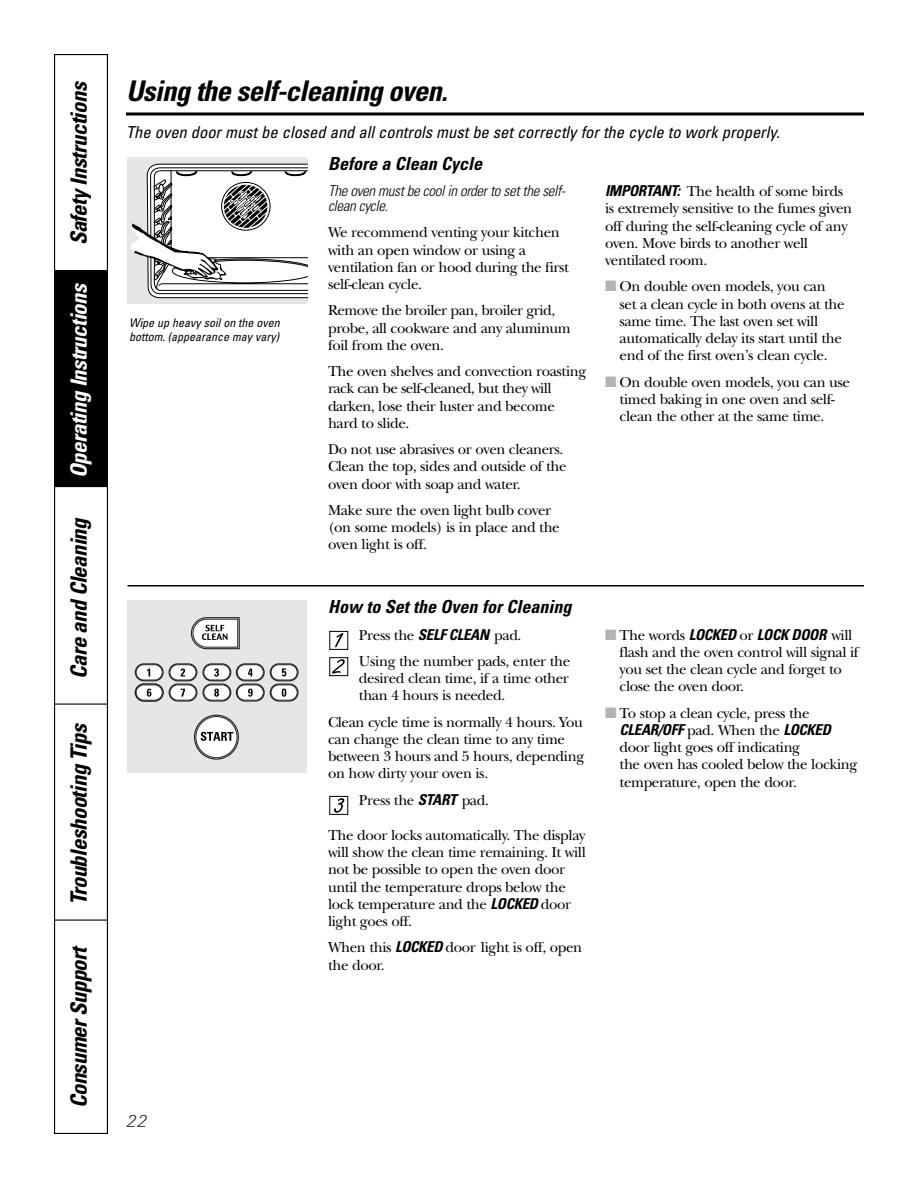
<style>
.page{position:relative;width:918px;height:1188px;background:#fff}
.page>*{position:absolute;margin:0;border:0;box-sizing:border-box;transform-origin:0 0}
.t1{font:italic 700 condensed 28.5px "Univers";color:#000}
.t2{font:italic 700 condensed 22.5px "Univers";letter-spacing:-.02em;color:#000}
.t3{font:italic 700 condensed 22.5px "Univers";letter-spacing:-.02em;color:#fff}
.t4{font:italic 700 condensed 18px "Univers";color:#000}
.t5{font:18px "U46";color:#231f20}
.t6{font:italic condensed 16.5px "Univers";color:#000}
.t7{font:15px/17.2px "New Baskerville";letter-spacing:-.025em;color:#000}
.t8{font:italic 300 condensed 15px/15px "Univers";color:#000}
.t9{font:italic 700 condensed 15px "Univers";letter-spacing:-.02em;color:#000}
.t10{font:italic condensed 12px/13.5px "Univers";color:#000}
.s1{font-family:"Univers";font-weight:700;font-style:italic;font-stretch:condensed}
.s2{color:#b3b3b3}
.s3{font-family:"New Baskerville";font-weight:400;font-style:normal;font-stretch:normal}
</style>
<div class="page">
<div style="left:54px;top:54px;width:54px;height:219px;border:1px solid #000"></div>
<div style="left:55px;top:271px;width:52px;height:219px;background:#000"></div>
<div style="left:54px;top:270px;width:54px;height:221px;border:1px solid #000"></div>
<div style="left:55px;top:487px;width:52px;height:221px;background:#fff"></div>
<div style="left:54px;top:486px;width:54px;height:223px;border:1px solid #000"></div>
<div style="left:55px;top:705px;width:52px;height:219px;background:#fff"></div>
<div style="left:54px;top:704px;width:54px;height:221px;border:1px solid #000"></div>
<div style="left:55px;top:921px;width:52px;height:212px;background:#fff"></div>
<div style="left:54px;top:920px;width:54px;height:214px;border:1px solid #000"></div>
<svg style="left:126px;top:112px;width:738px;height:4px;background:#3f3f3f"></svg>
<div style="left:128px;top:157px;width:180px;height:147px;background:#e6e6e6"></div>
<svg style="left:131px;top:163px;width:177px;height:141px;background:#d3d3d3"></svg>
<svg style="left:348px;top:796px;width:1px;height:19px"></svg>
<div style="left:329px;top:796px;width:19px;height:19px;background:#fff;border:1px solid #000"></div>
<svg style="left:334px;top:798px;width:10px;height:15px"></svg>
<svg style="left:330px;top:657px;width:19px;height:20px"></svg>
<div style="left:329px;top:657px;width:19px;height:19px;background:#fff;border:1px solid #000"></div>
<svg style="left:332px;top:659px;width:13px;height:15px"></svg>
<svg style="left:348px;top:631px;width:1px;height:19px"></svg>
<div style="left:329px;top:631px;width:19px;height:19px;background:#fff;border:1px solid #000"></div>
<svg style="left:335px;top:633px;width:8px;height:14px"></svg>
<div style="left:128px;top:600px;width:180px;height:172px;background:#e6e6e6"></div>
<svg style="left:194px;top:715px;width:45px;height:45px"></svg>
<div style="left:195px;top:716px;width:42px;height:42px;background:#fff;border:1px solid #231f20;border-radius:50%"></div>
<svg style="left:201px;top:732px;width:32px;height:9px"></svg>
<svg style="left:135px;top:663px;width:29px;height:18px"></svg>
<svg style="left:169px;top:663px;width:28px;height:18px"></svg>
<svg style="left:169px;top:684px;width:28px;height:18px"></svg>
<svg style="left:202px;top:663px;width:29px;height:18px"></svg>
<svg style="left:202px;top:684px;width:29px;height:18px"></svg>
<svg style="left:236px;top:663px;width:29px;height:18px"></svg>
<svg style="left:236px;top:684px;width:29px;height:18px"></svg>
<svg style="left:270px;top:663px;width:29px;height:18px"></svg>
<svg style="left:270px;top:684px;width:29px;height:18px"></svg>
<div style="left:136px;top:664px;width:27px;height:16px;background:#fff;border:1px solid #231f20;border-radius:8px"></div>
<div style="left:170px;top:664px;width:26px;height:16px;background:#fff;border:1px solid #231f20;border-radius:8px"></div>
<div style="left:170px;top:685px;width:27px;height:16px;background:#fff;border:1px solid #231f20;border-radius:8px"></div>
<div style="left:203px;top:664px;width:27px;height:16px;background:#fff;border:1px solid #231f20;border-radius:8px"></div>
<div style="left:203px;top:685px;width:27px;height:16px;background:#fff;border:1px solid #231f20;border-radius:8px"></div>
<div style="left:237px;top:664px;width:27px;height:16px;background:#fff;border:1px solid #231f20;border-radius:8px"></div>
<div style="left:237px;top:685px;width:27px;height:16px;background:#fff;border:1px solid #231f20;border-radius:8px"></div>
<svg style="left:135px;top:684px;width:29px;height:18px"></svg>
<div style="left:136px;top:685px;width:27px;height:16px;background:#fff;border:1px solid #231f20;border-radius:8px"></div>
<div style="left:271px;top:664px;width:27px;height:16px;background:#fff;border:1px solid #231f20;border-radius:8px"></div>
<div style="left:271px;top:685px;width:27px;height:16px;background:#fff;border:1px solid #231f20;border-radius:8px"></div>
<svg style="left:147px;top:669px;width:3px;height:7px"></svg>
<svg style="left:181px;top:669px;width:4px;height:7px"></svg>
<svg style="left:214px;top:669px;width:5px;height:8px"></svg>
<svg style="left:248px;top:669px;width:5px;height:7px"></svg>
<svg style="left:147px;top:689px;width:4px;height:8px"></svg>
<svg style="left:181px;top:689px;width:4px;height:8px"></svg>
<svg style="left:214px;top:689px;width:5px;height:8px"></svg>
<svg style="left:248px;top:689px;width:5px;height:8px"></svg>
<svg style="left:282px;top:668px;width:4px;height:8px"></svg>
<svg style="left:282px;top:689px;width:4px;height:8px"></svg>
<svg style="left:190px;top:617px;width:50px;height:33px;background:#c0c0c0"></svg>
<hr style="left:128px;top:585px;width:736px;height:1px;background:#000">
<h2 class="t2" style="left:70px;top:245px;width:169px;rotate:-90deg">Safety Instructions</h2>
<h2 class="t3" style="left:70px;top:478px;width:200px;rotate:-90deg">Operating Instructions</h2>
<h2 class="t2" style="left:70px;top:679px;width:167px;rotate:-90deg">Care and Cleaning</h2>
<h2 class="t2" style="left:70px;top:905px;width:187px;rotate:-90deg">Troubleshooting Tips</h2>
<h2 class="t2" style="left:70px;top:1108px;width:167px;rotate:-90deg">ConsumerSupport</h2>
<h1 class="t1" style="left:126px;top:80px;width:329px">Using the self-cleaning oven.</h1>
<p class="t6" style="left:126px;top:126px;width:659px">The oven doormustbe closed and allcontrols mustbe setcorrectly forthe cycle to work properly.</p>
<p class="t4" style="left:328px;top:157px;width:159px">Before a Clean Cycle</p>
<p class="t8" style="left:328px;top:185px;width:242px">The oven mustbe coolin orderto setthe self&shy;clean cycle.</p>
<p class="t7" style="left:328px;top:226px;width:242px">We recommend venting your kitchen with an open window or using a ventilation fan or hood during the first self-clean cycle.</p>
<p class="t7" style="left:328px;top:304px;width:244px">Remove the broiler pan, broiler grid, probe, all cookware and any aluminum foil from the oven.</p>
<p class="t7" style="left:328px;top:364px;width:260px">The oven shelves and convection roasting rack can be self-cleaned, but they will darken, lose their luster and become hard to slide.</p>
<p class="t7" style="left:328px;top:442px;width:240px">Do not use abrasives or oven cleaners.<br>Clean the top, sides and outside of the oven door with soap and water.</p>
<p class="t7" style="left:328px;top:503px;width:233px">Make sure the oven light bulb cover (on some models) is in place and the oven light is off.</p>
<p class="t7" style="left:605px;top:184px;width:249px"><span class="s1">IMPORTANT:</span> The health of some birds is extremely sensitive to the fumes given off during the self-cleaning cycle of any oven. Move birds to another well ventilated room.</p>
<p class="t7" style="left:620px;top:280px;width:227px;text-indent:-15px"><span class="s2">■</span> On double oven models, you can set a clean cycle in both ovens at the same time. The last oven set will automatically delay its start until the end of the first oven’s clean cycle.</p>
<p class="t7" style="left:620px;top:375px;width:232px;text-indent:-15px"><span class="s2">■</span> On double oven models, you can use timed baking in one oven and self&shy;clean the other at the same time.</p>
<p class="t10" style="left:129px;top:317px;width:155px">Wipe up heavy soilon the oven bottom.(appearance may vary)</p>
<p class="t5" style="left:126px;top:1114px;width:23px">22</p>
<p class="t4" style="left:328px;top:600px;width:248px">How to Setthe Oven forCleaning</p>
<p class="t7" style="left:359px;top:624px;width:213px;line-height:26.2px">Press the <span class="s1">SELF CLEAN</span> pad.<br>Using the number pads, enter the</p>
<p class="t7" style="left:359px;top:672px;width:211px">desired clean time, if a time other than 4 hours is needed.</p>
<p class="t7" style="left:328px;top:715px;width:258px">Clean cycle time is normally 4 hours. You can change the clean time to any time between 3 hours and 5 hours, depending on how dirty your oven is.</p>
<p class="t7" style="left:359px;top:793px;width:132px">Press the <span class="s1">START</span> pad.</p>
<p class="t7" style="left:328px;top:828px;width:259px">The door locks automatically. The display will show the clean time remaining. It will not be possible to open the oven door until the temperature drops below the lock temperature and the <span class="s1">LOCKED</span> door light goes off.</p>
<p class="t7" style="left:328px;top:941px;width:256px">When this <span class="s1">LOCKED</span> door light is off, open the door.</p>
<p class="t7" style="left:620px;top:628px;width:241px;text-indent:-15px"><span class="s2">■</span> The words <span class="s1">LOCKED</span>or <span class="s1">LOCK DOOR</span> will flash and the oven control will signal if you set the clean cycle and forget to close the oven door.</p>
<p class="t7" style="left:605px;top:706px;width:206px"><span class="s2">■</span> To stop a clean cycle, press the</p>
<p class="t9" style="left:620px;top:724px;width:216px">CLEAR/OFF <span class="s3">pad. When the</span> LOCKED</p>
<p class="t7" style="left:620px;top:741px;width:239px">door light goes off indicating<br>the oven has cooled below the locking temperature, open the door.</p>
</div>
